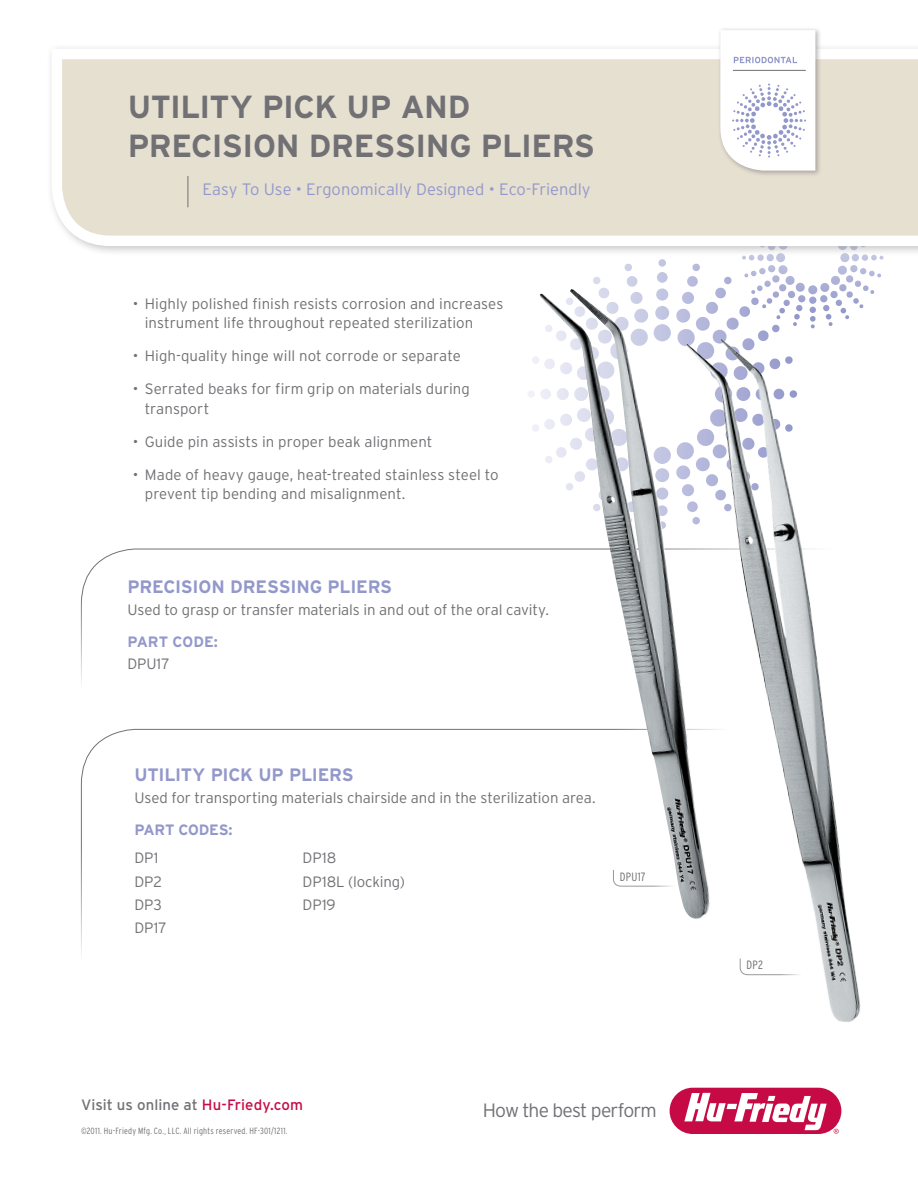
<style>
.page{position:relative;width:918px;height:1188px;background:#fff}
.page>*{position:absolute;margin:0;border:0;box-sizing:border-box;transform-origin:0 0}
.t1{font:700 31.95px "Interstate";letter-spacing:-.015em;color:#717074}
.t2{font:300 19.2px "Interstate";letter-spacing:-.04em;color:#717074}
.body{font:700 18px "Interstate";letter-spacing:-.015em;color:#9398cb}
.t3{font:300 16.5px "Interstate";color:#9398cb}
.body-2{font:300 15px/23.4px "Interstate";color:#717074}
.t4{font:15px "Interstate";letter-spacing:.005em;color:#717074}
.body-3{font:700 15px "Interstate";letter-spacing:-.01em;color:#9398cb}
.t5{font:300 condensed 12px "Interstate";letter-spacing:.02em;color:#6c6d70}
.t6{font:300 condensed 9px "Interstate";letter-spacing:.025em;color:#717074}
.s1{color:#6c6d70}
.s2{color:#c60a45}
</style>
<div class="page">
<svg style="left:528px;top:259px;width:214px;height:173px"></svg>
<svg style="left:81px;top:548px;width:459px;height:135px"></svg>
<svg style="left:742px;top:257px;width:141px;height:63px"></svg>
<svg style="left:81px;top:729px;width:459px;height:225px"></svg>
<svg style="left:57px;top:59px;width:861px;height:192px;background:#e7e2d4"></svg>
<div style="left:670px;top:1088px;width:171px;height:46px;background:#c60a45;border-radius:23px"></div>
<svg style="left:684px;top:1093px;width:143px;height:37px"></svg>
<svg style="left:834px;top:1129px;width:5px;height:5px"></svg>
<div style="left:717px;top:27px;width:104px;height:150px;background:#717074;opacity:.5"></div>
<svg style="left:720px;top:30px;width:95px;height:141px"></svg>
<img style="left:710px;top:320px;width:151px;height:702px">
<img style="left:540px;top:289px;width:170px;height:630px">
<svg style="left:613px;top:869px;width:64px;height:18px"></svg>
<svg style="left:739px;top:958px;width:65px;height:17px"></svg>
<hr style="left:188px;top:176px;width:1px;height:31px;background:#717074">
<p class="t1" style="left:128px;top:88px;width:344px">UTILITY PICK UP AND</p>
<p class="t1" style="left:128px;top:126px;width:469px">PRECISION DRESSING PLIERS</p>
<p class="t3" style="left:202px;top:180px;width:390px">Easy To Use • Ergonomically Designed • Eco-Friendly</p>
<p class="body-2" style="left:145px;top:294px;width:360px;line-height:19.5px;text-indent:-12px">• Highly polished finish resists cor<span class="s1">rosion and</span> increases instrument life throughout repeated sterilization</p>
<p class="body-2" style="left:133px;top:344px;width:329px">• High-quality hinge will not corrode or separate</p>
<p class="body-2" style="left:145px;top:379px;width:327px;line-height:19.5px;text-indent:-12px">• Serrated beaks for firm grip on materials during transport</p>
<p class="body-2" style="left:133px;top:430px;width:301px">• Guide pin assists in proper beak alignment</p>
<p class="body-2" style="left:145px;top:465px;width:355px;line-height:19.5px;text-indent:-12px">• Made of heavy gauge, heat-treated stainless steel to prevent tip bending and misalignment.</p>
<p class="body" style="left:127px;top:575px;width:266px">PRECISION DRESSING PLIERS</p>
<p class="body-2" style="left:127px;top:597px;width:423px">Used to grasp or transfer materials in and out of the oral cavity.</p>
<p class="body-3" style="left:127px;top:633px;width:92px">PART CODE:</p>
<p class="body-2" style="left:127px;top:652px;width:44px">DPU17</p>
<p class="body" style="left:134px;top:764px;width:221px">UTILITY PICK UP PLIERS</p>
<p class="body-2" style="left:134px;top:786px;width:463px">Used for transporting materials chairside and in the sterilization area.</p>
<p class="body-3" style="left:134px;top:820px;width:100px">PART CODES:</p>
<p class="body-2" style="left:134px;top:846px;width:34px">DP1<br>DP2<br>DP3<br>DP17</p>
<p class="body-2" style="left:303px;top:846px;width:104px">DP18<br>DP18L (locking)<br>DP19</p>
<p class="t5" style="left:620px;top:869px;width:27px">DPU17</p>
<p class="t4" style="left:81px;top:1095px;width:224px">Visit us online at <span class="s2">Hu-Friedy.com</span></p>
<p class="t6" style="left:81px;top:1125px;width:208px">©2011. Hu-Friedy Mfg. Co., LLC. All rights reserved. HF-301/1211.</p>
<p class="t2" style="left:483px;top:1099px;width:176px">How the best perform</p>
<p class="t5" style="left:747px;top:958px;width:18px">DP2</p>
</div>
